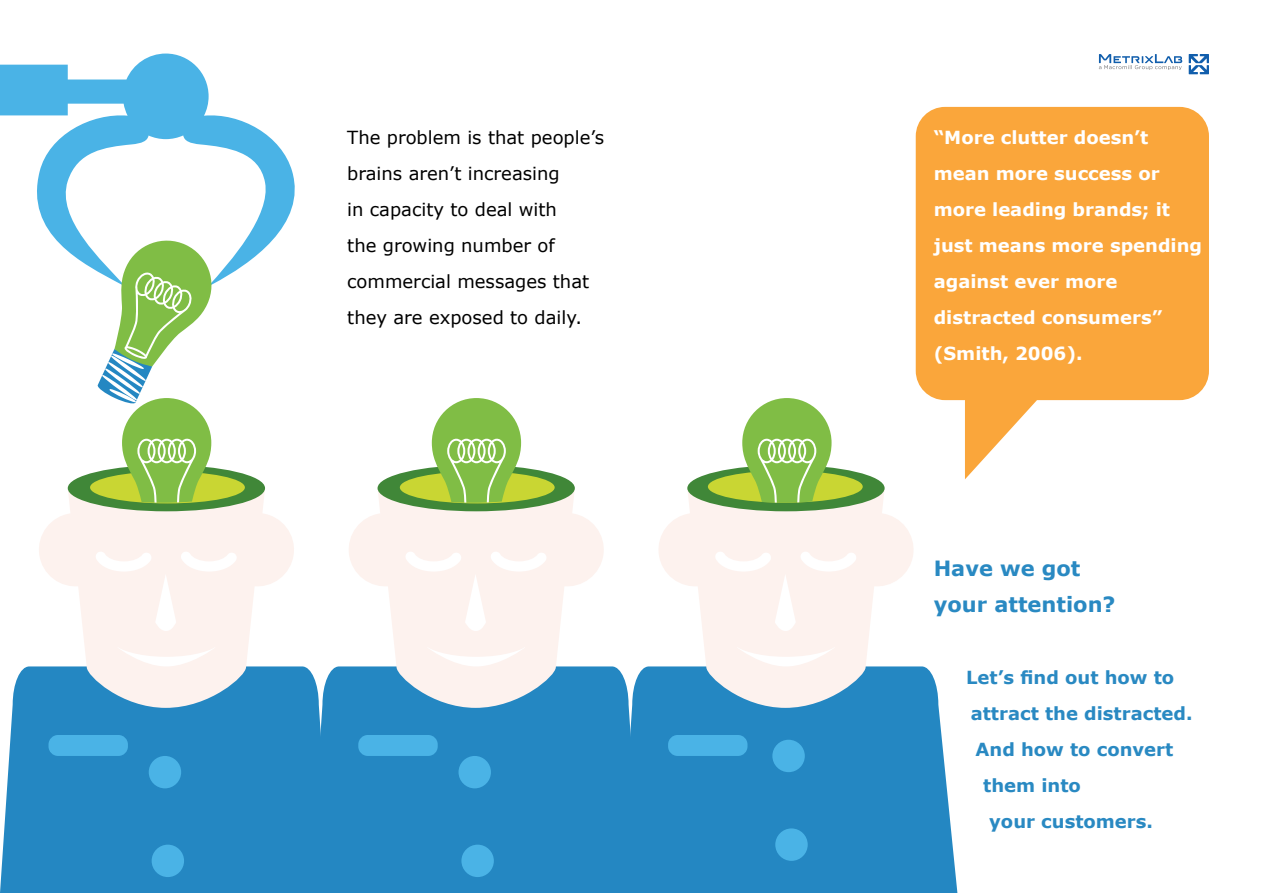
<style>
.page{position:relative;width:1263px;height:893px;background:#fff}
.page>*{position:absolute;margin:0;border:0;box-sizing:border-box;transform-origin:0 0}
.t1{font:700 21px/36px "Verdana";color:#2989c2}
.t2{font:18px/36px "Verdana";color:#000}
.t3{font:700 18px/36px "Verdana";color:#fff}
.t4{font:700 18px "Verdana";color:#2989c2}
</style>
<div class="page">
<svg style="left:916px;top:107px;width:293px;height:372px;fill:#faa63b"></svg>
<svg style="left:1189px;top:54px;width:20px;height:20px"></svg>
<svg style="left:1099px;top:54px;width:83px;height:16px"></svg>
<div style="left:331px;top:666px;width:288px;height:227px;background:#2487c2"></div>
<div style="left:358px;top:735px;width:80px;height:21px;background:#4ab3e6;border-radius:10px"></div>
<svg style="left:346px;top:398px;width:260px;height:310px"></svg>
<div style="left:458px;top:756px;width:33px;height:32px;background:#4ab3e6;border-radius:50%"></div>
<div style="left:461px;top:845px;width:33px;height:32px;background:#4ab3e6;border-radius:50%"></div>
<div style="left:619px;top:666px;width:338px;height:227px;background:#2487c2"></div>
<div style="left:668px;top:735px;width:79px;height:21px;background:#4ab3e6;border-radius:10px"></div>
<svg style="left:656px;top:398px;width:260px;height:310px"></svg>
<div style="left:772px;top:740px;width:33px;height:32px;background:#4ab3e6;border-radius:50%"></div>
<div style="left:775px;top:828px;width:33px;height:33px;background:#4ab3e6;border-radius:50%"></div>
<svg style="left:0;top:54px;width:295px;height:127px"></svg>
<div style="left:0;top:666px;width:331px;height:227px;background:#2487c2"></div>
<div style="left:49px;top:735px;width:79px;height:21px;background:#4ab3e6;border-radius:10px"></div>
<svg style="left:27px;top:181px;width:269px;height:527px"></svg>
<div style="left:149px;top:756px;width:32px;height:32px;background:#4ab3e6;border-radius:50%"></div>
<div style="left:152px;top:845px;width:32px;height:32px;background:#4ab3e6;border-radius:50%"></div>
<p class="t2" style="left:347px;top:120px;width:258px">The problem is that people’s brains aren’t increasing<br>in capacity to deal with<br>the growing number of commercial messages that they are exposed to daily.</p>
<p class="t3" style="left:934px;top:120px;width:270px">“More clutter doesn’t mean more success or more leading brands; it just means more spending against ever more distracted consumers” (Smith, 2006).</p>
<p class="t1" style="left:934px;top:551px;width:183px">Have we got your attention?</p>
<p class="t4" style="left:966px;top:666px;width:210px">Let’s find out how to</p>
<p class="t4" style="left:971px;top:702px;width:223px">attract the distracted.</p>
<p class="t4" style="left:975px;top:738px;width:199px">And how to convert</p>
<p class="t4" style="left:983px;top:774px;width:99px">them into</p>
<p class="t4" style="left:989px;top:809px;width:165px">your customers.</p>
</div>
